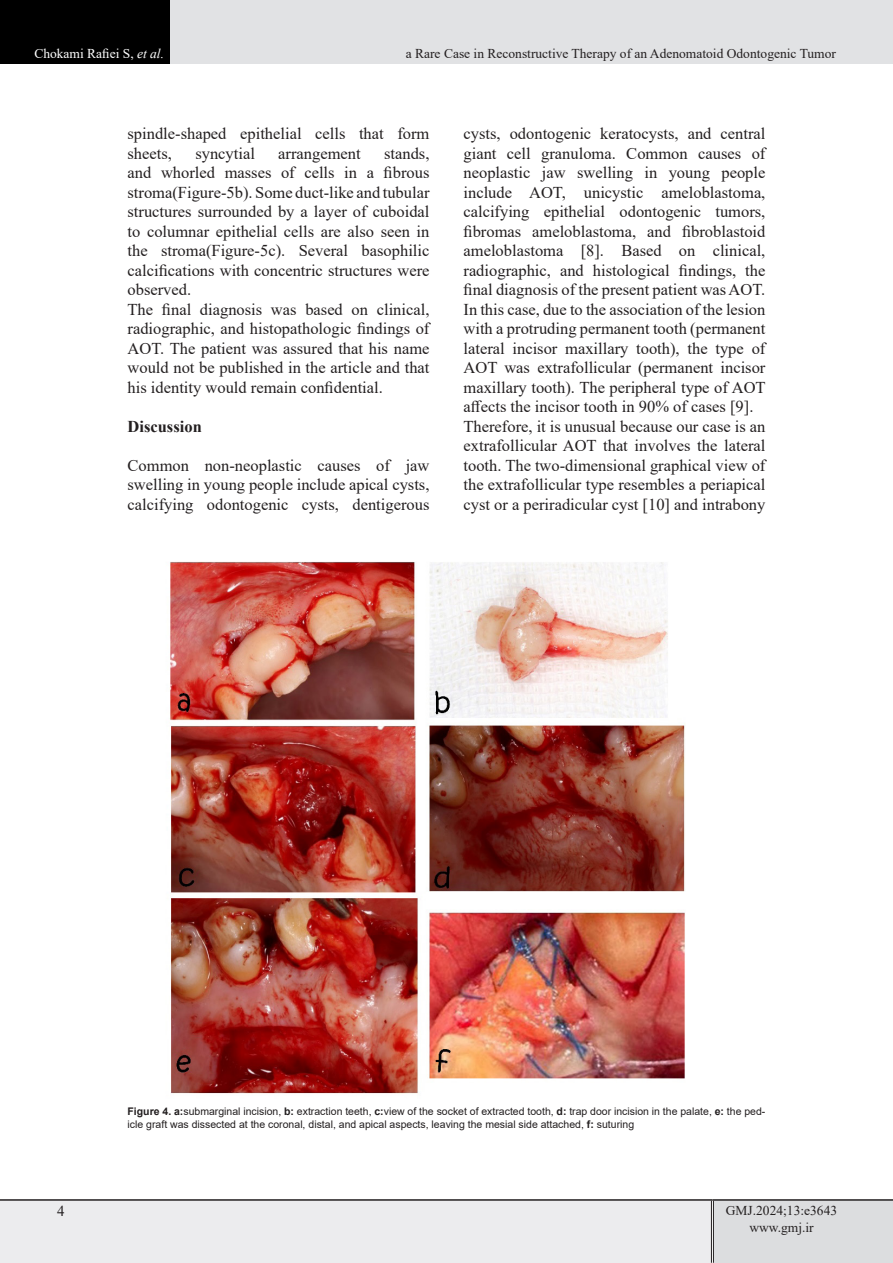
<style>
.page{position:relative;width:893px;height:1263px;background:#fff}
.page>*{position:absolute;margin:0;border:0;box-sizing:border-box;transform-origin:0 0}
.t1{font:16.5px/19.5px "Times New Roman";color:#231f20;text-align:justify}
.t2{font:700 16.5px "Times New Roman";color:#231f20}
.t3{font:15px "Times New Roman";color:#231f20}
.lllllllllllllll{font:13.5px "Times New Roman";color:#231f20}
.t4{font:13.5px "Times New Roman";color:#fff}
.ttttitle{font:10.5px/12.6px "Arial";color:#231f20}
.s1{font-style:italic}
.s2{font-weight:700}
</style>
<div class="page">
<div style="left:0;top:1200px;width:712px;height:63px;background:#ececee"></div>
<div style="left:712px;top:1200px;width:181px;height:63px;background:#dcdddf"></div>
<hr style="left:711px;top:1201px;width:3px;height:62px;background:#fff">
<hr style="left:711px;top:1201px;width:1px;height:62px;background:#231f20">
<hr style="left:713px;top:1201px;width:1px;height:62px;background:#231f20">
<hr style="left:0;top:1199px;width:712px;height:2px;background:#231f20">
<hr style="left:712px;top:1199px;width:181px;height:2px;background:#231f20">
<div style="left:0;top:0;width:170px;height:64px;background:#000"></div>
<div style="left:170px;top:0;width:723px;height:64px;background:#e1e2e4"></div>
<img style="left:170px;top:561px;width:515px;height:533px">
<p class="t4" style="left:34px;top:44px;width:131px">Chokami Rafiei S, <span class="s1">et al.</span></p>
<p class="lllllllllllllll" style="left:406px;top:44px;width:432px">a Rare Case in Reconstructive Therapy of an Adenomatoid Odontogenic Tumor</p>
<p class="t1" style="left:128px;top:123px;width:303px">spindle-shaped epithelial cells that form sheets,</p>
<p class="t1" style="left:128px;top:143px;width:303px;text-indent:257px">stands, and whorled masses of cells in a fibrous stroma(Figure-5b). Some duct-like and tubular structures surrounded by a layer of cuboidal to columnar epithelial cells are also seen in the stroma(Figure-5c). Several basophilic calcifications with concentric structures were observed.</p>
<p class="t1" style="left:128px;top:299px;width:303px">The final diagnosis was based on clinical, radiographic, and histopathologic findings of AOT. The patient was assured that his name would not be published in the article and that his identity would remain confidential.</p>
<p class="t2" style="left:128px;top:414px;width:76px">Discussion</p>
<p class="t1" style="left:128px;top:455px;width:303px">Common non-neoplastic causes of jaw swelling in young people include apical cysts, calcifying odontogenic cysts, dentigerous</p>
<p class="t1" style="left:195px;top:143px;width:61px">syncytial</p>
<p class="t1" style="left:278px;top:143px;width:84px">arrangement</p>
<p class="t1" style="left:463px;top:123px;width:303px">cysts, odontogenic keratocysts, and central giant cell granuloma. Common causes of neoplastic jaw swelling in young people include AOT, unicystic ameloblastoma, calcifying epithelial odontogenic tumors, fibromas ameloblastoma, and fibroblastoid ameloblastoma [8]. Based on clinical, radiographic, and histological findings, the final diagnosis of the present patient was AOT.</p>
<p class="t1" style="left:463px;top:299px;width:304px">In this case, due to the association of the lesion with a protruding permanent tooth (permanent lateral incisor maxillary tooth), the type of AOT was extrafollicular (permanent incisor maxillary tooth). The peripheral type of AOT affects the incisor tooth in 90% of cases [9].</p>
<p class="t1" style="left:463px;top:416px;width:303px">Therefore, it is unusual because our case is an extrafollicular AOT that involves the lateral tooth. The two-dimensional graphical view of the extrafollicular type resembles a periapical cyst or a periradicular cyst [10] and intrabony</p>
<p class="ttttitle" style="left:128px;top:1105px;width:639px"><span class="s2">Figure 4. a:</span>submarginal incision, <span class="s2">b:</span> extraction teeth, <span class="s2">c:</span>view of the socket of extracted tooth, <span class="s2">d:</span> trap door incision in the palate, <span class="s2">e:</span> the ped&shy;icle graft was dissected at the coronal, distal, and apical aspects, leaving the mesial side attached, <span class="s2">f:</span> suturing</p>
<p class="t3" style="left:57px;top:1201px;width:9px">4</p>
<p class="lllllllllllllll" style="left:726px;top:1201px;width:113px">GMJ.2024;13:e3643</p>
<p class="lllllllllllllll" style="left:749px;top:1217px;width:66px">www.gmj.ir</p>
</div>
